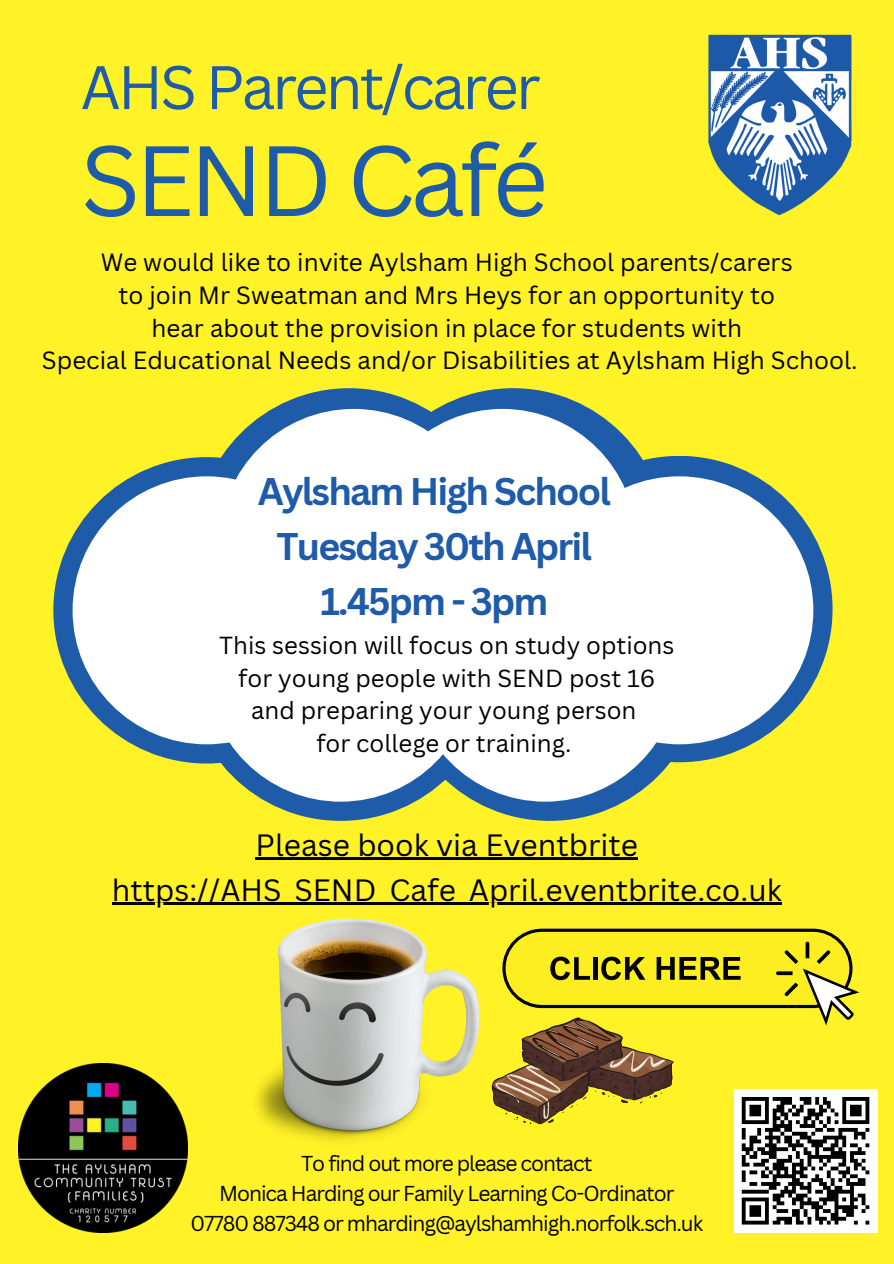
<style>
.page{position:relative;width:894px;height:1264px;background:#fff}
.page>*{position:absolute;margin:0;border:0;box-sizing:border-box;transform-origin:0 0}
.t1{font:97.5px "Canva Sans";letter-spacing:-.05em;color:#1e5ba9}
.t2{font:60px "Canva Sans";letter-spacing:-.05em;color:#1e5ba9}
.t3{font:700 37.5px/55.2px "Canva Sans";letter-spacing:-.05em;color:#1e5ba9;text-align:center}
.t4{font:30px "Canva Sans";color:#000}
.t5{font:24.15px/33px "Canva Sans";color:#000;text-align:center}
.t6{font:24px/32.7px "Canva Sans";color:#000;text-align:center}
.t7{font:21px "Canva Sans";letter-spacing:-.05em;color:#000}
</style>
<div class="page">
<div style="left:0;top:0;width:893px;height:1263px;background:#fff227"></div>
<svg style="left:491px;top:1017px;width:182px;height:107px"></svg>
<div style="left:187px;top:514px;width:307px;height:306px;background:#1e5ba9;border-radius:50%"></div>
<div style="left:396px;top:514px;width:307px;height:306px;background:#1e5ba9;border-radius:50%"></div>
<img style="left:256px;top:918px;width:224px;height:223px">
<img style="left:708px;top:34px;width:144px;height:182px">
<div style="left:526px;top:456px;width:306px;height:306px;background:#1e5ba9;border-radius:50%"></div>
<div style="left:360px;top:388px;width:306px;height:306px;background:#1e5ba9;border-radius:50%"></div>
<div style="left:545px;top:476px;width:268px;height:268px;background:#fff;border-radius:50%"></div>
<div style="left:196px;top:388px;width:306px;height:306px;background:#1e5ba9;border-radius:50%"></div>
<div style="left:368px;top:409px;width:268px;height:268px;background:#fff;border-radius:50%"></div>
<div style="left:53px;top:457px;width:307px;height:306px;background:#1e5ba9;border-radius:50%"></div>
<div style="left:73px;top:476px;width:267px;height:268px;background:#fff;border-radius:50%"></div>
<div style="left:220px;top:409px;width:267px;height:268px;background:#fff;border-radius:50%"></div>
<div style="left:411px;top:533px;width:268px;height:268px;background:#fff;border-radius:50%"></div>
<div style="left:206px;top:533px;width:268px;height:268px;background:#fff;border-radius:50%"></div>
<div style="left:504px;top:930px;width:346px;height:76px;background:#fcee21;border-radius:38px"></div>
<div style="left:502px;top:928px;width:350px;height:80px;border:3px solid #000;border-radius:38px"></div>
<svg style="left:550px;top:956px;width:40px;height:24px"></svg>
<hr style="left:593px;top:957px;width:4px;height:22px;background:#000">
<svg style="left:601px;top:956px;width:44px;height:24px"></svg>
<svg style="left:656px;top:957px;width:84px;height:22px"></svg>
<svg style="left:775px;top:941px;width:83px;height:84px"></svg>
<div style="left:733px;top:1089px;width:143px;height:143px;background:#fff"></div>
<svg style="left:741px;top:1097px;width:129px;height:128px"></svg>
<img style="left:19px;top:1063px;width:168px;height:169px">
<hr style="left:255px;top:857px;width:383px;height:3px;background:#000">
<hr style="left:112px;top:902px;width:669px;height:3px;background:#000">
<h2 class="t2" style="left:80px;top:45px;width:461px">AHS Parent/carer</h2>
<h1 class="t1" style="left:80px;top:112px;width:469px">SEND Café</h1>
<p class="t5" style="left:42px;top:245px;width:817px">We would like to invite Aylsham High School parents/carers<br>to join Mr Sweatman and Mrs Heys for an opportunity to<br>hear about the provision in place for students with<br>Special Educational Needs and/or Disabilities at Aylsham High School.</p>
<p class="t3" style="left:258px;top:462px;width:354px">Aylsham High School<br>Tuesday 30th April<br>1.45pm - 3pm</p>
<p class="t6" style="left:219px;top:628px;width:456px">This session will focus on study options for young people with SEND post 16 and preparing your young person<br>for college or training.</p>
<p class="t4" style="left:255px;top:823px;width:384px">Please book via Eventbrite</p>
<p class="t4" style="left:112px;top:868px;width:671px">https://AHS_SEND_Cafe_April.eventbrite.co.uk</p>
<h2 class="t7" style="left:301px;top:1148px;width:293px">To find out more please contact</h2>
<h4 class="t7" style="left:219px;top:1178px;width:456px">Monica Harding our Family Learning Co-Ordinator</h4>
<h3 class="t7" style="left:190px;top:1208px;width:514px">07780 887348 or mharding@aylshamhigh.norfolk.sch.uk</h3>
</div>
